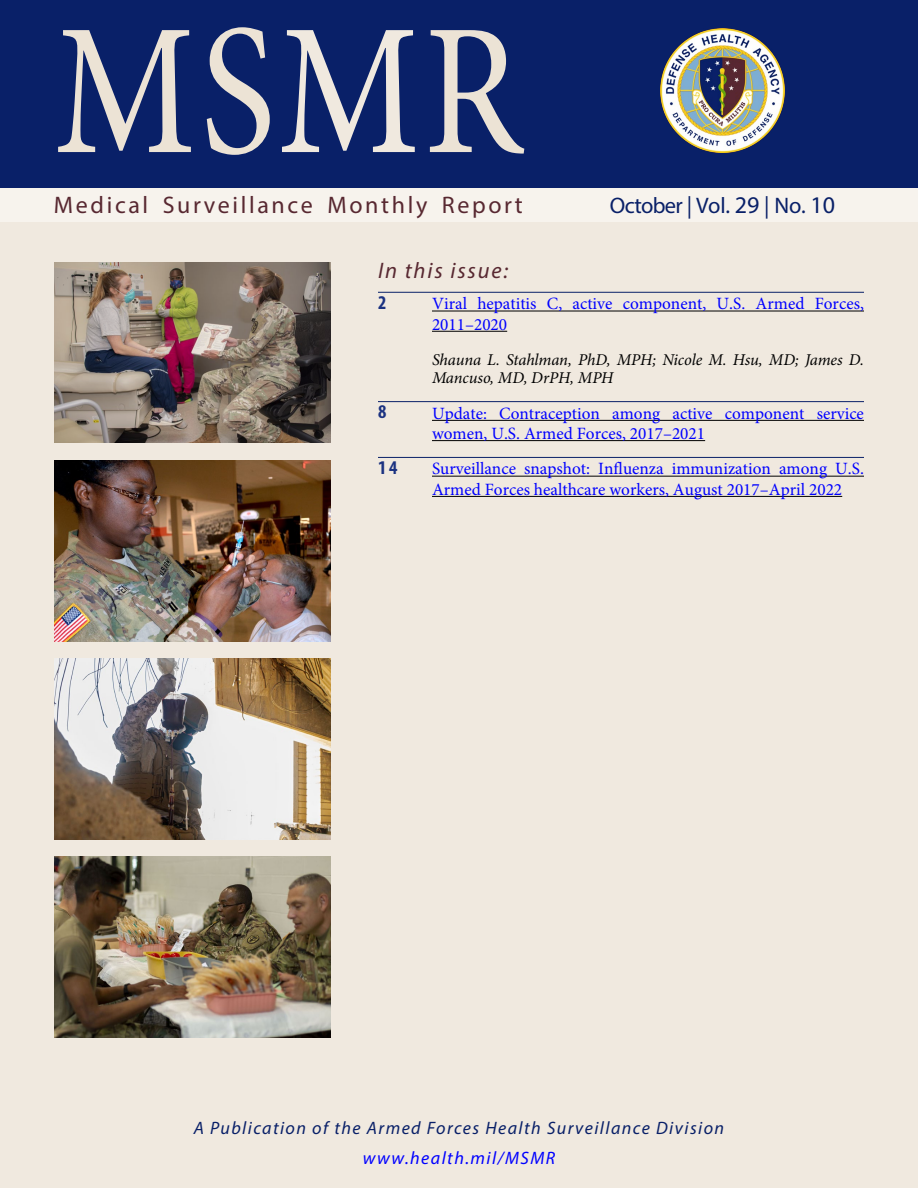
<style>
.page{position:relative;width:918px;height:1188px;background:#f0e9df}
.page>*{position:absolute;margin:0;border:0;box-sizing:border-box;transform-origin:0 0}
.t1{font:187.65px "Minion Pro";color:#ece3d5;scale:.85 1}
.t2{font:24px "Myriad Pro";letter-spacing:.11em;color:#582831}
.t3{font:22.5px "Myriad Pro";letter-spacing:-.03em;color:#092068}
.Body{font:italic 22.5px "Myriad Pro";letter-spacing:.08em;color:#582831}
.TOC_Subject_2022{font:700 condensed 19.5px "Myriad Pro";color:#1b3281}
.t4{font:italic 18px "Myriad Pro";letter-spacing:.08em;color:#092068}
.t5{font:italic 18px "Myriad Pro";letter-spacing:.08em;color:#00f}
.TOC_Subject_2022-2{font:17.25px/20.2px "Minion Pro";color:#00f}
.TOC_Author_2022{font:italic 16.5px/18px "Minion Pro";letter-spacing:-.01em;color:#000}
.s1{color:#f0e9df}
.s2{font-size:24px}
</style>
<div class="page">
<div style="left:0;top:0;width:918px;height:189px;background:#092068"></div>
<img style="left:660px;top:29px;width:125px;height:124px">
<div style="left:0;top:189px;width:918px;height:33px;background:#f7f3ed"></div>
<img style="left:54px;top:659px;width:277px;height:180px">
<img style="left:54px;top:857px;width:277px;height:180px">
<img style="left:54px;top:262px;width:277px;height:181px">
<img style="left:54px;top:461px;width:277px;height:180px">
<hr style="left:378px;top:292px;width:486px;height:1px;background:#092068">
<hr style="left:432px;top:311px;width:432px;height:1px;background:#000">
<hr style="left:432px;top:331px;width:75px;height:1px;background:#000">
<hr style="left:378px;top:401px;width:486px;height:1px;background:#092068">
<hr style="left:432px;top:420px;width:432px;height:1px;background:#000">
<hr style="left:432px;top:440px;width:273px;height:1px;background:#000">
<hr style="left:378px;top:457px;width:486px;height:1px;background:#092068">
<hr style="left:432px;top:476px;width:432px;height:1px;background:#000">
<hr style="left:432px;top:496px;width:410px;height:1px;background:#000">
<h1 class="t1" style="left:54px;top:-34px;width:553px">MS<span class="s1">M</span>R</h1>
<h2 class="t2" style="left:54px;top:190px;width:470px">Medical Surveillance Monthly Report</h2>
<h3 class="t3" style="left:610px;top:192px;width:227px">October | Vol. <span class="s2">29</span> | No. <span class="s2">10</span></h3>
<p class="Body" style="left:378px;top:256px;width:132px">In this issue:</p>
<p class="TOC_Subject_2022" style="left:378px;top:291px;width:10px">2</p>
<p class="TOC_Subject_2022-2" style="left:432px;top:294px;width:433px">Viral hepatitis C, active component, U.S. Armed Forces,<br>2011–2020</p>
<p class="TOC_Author_2022" style="left:432px;top:351px;width:433px">Shauna L. Stahlman, PhD, MPH; Nicole M. Hsu, MD; James D.<br>Mancuso, MD, DrPH, MPH</p>
<p class="TOC_Subject_2022" style="left:378px;top:399px;width:10px">8</p>
<p class="TOC_Subject_2022-2" style="left:432px;top:403px;width:433px">Update: Contraception among active component service women, U.S. Armed Forces, 2017–2021</p>
<p class="TOC_Subject_2022" style="left:378px;top:455px;width:21px">14</p>
<p class="TOC_Subject_2022-2" style="left:432px;top:459px;width:433px">Surveillance snapshot: Influenza immunization among U.S.<br>Armed Forces healthcare workers, August 2017–April 2022</p>
<p class="t4" style="left:194px;top:1117px;width:532px">A Publication of the Armed Forces Health Surveillance Division</p>
<p class="t5" style="left:363px;top:1147px;width:194px">www.health.mil/MSMR</p>
</div>
